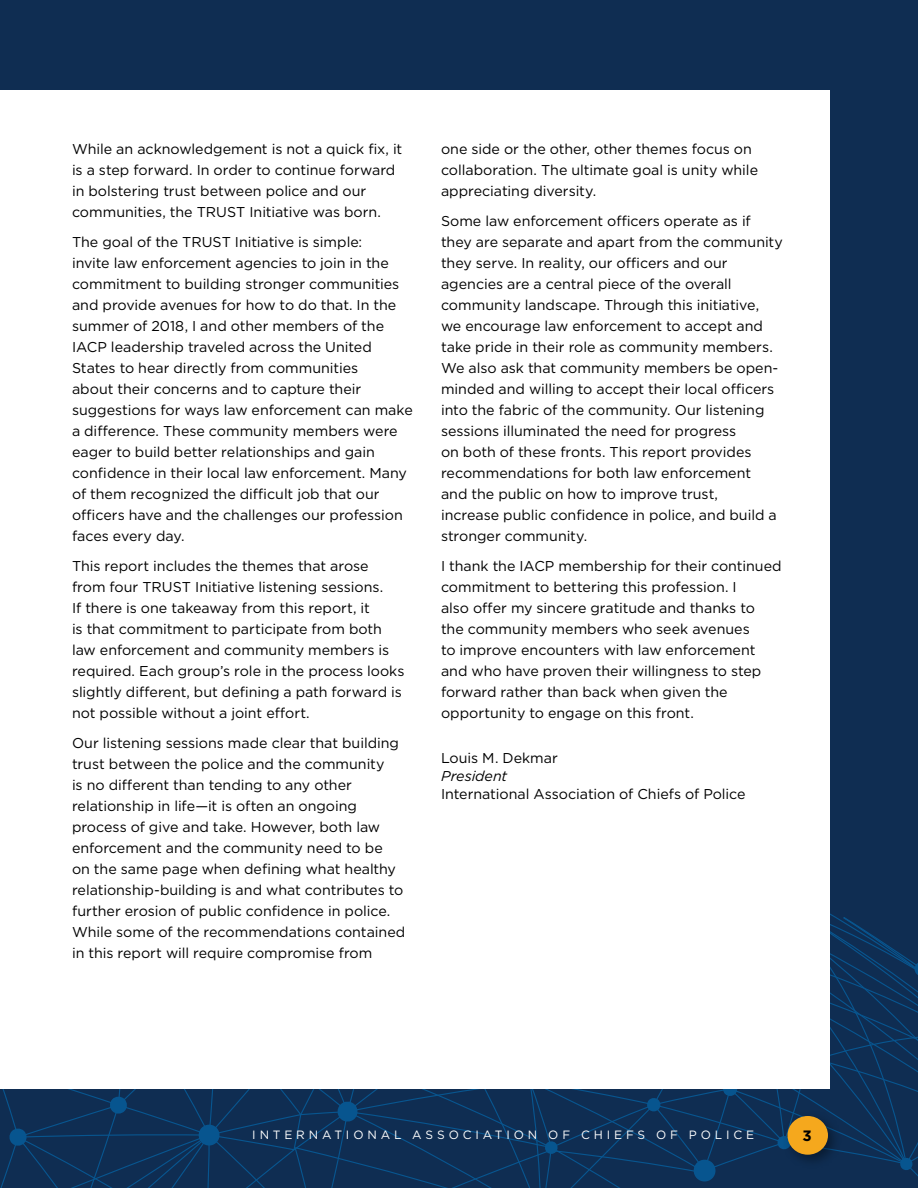
<style>
.page{position:relative;width:918px;height:1188px;background:#0f2d52}
.page>*{position:absolute;margin:0;border:0;box-sizing:border-box;transform-origin:0 0}
.t1{font:700 15px "Gotham";color:#000}
.t2{font:14.25px/21px "Gotham";color:#000}
.t3{font:italic 14.25px "Gotham";letter-spacing:-.005em;color:#000}
.t4{font:12px "Gotham";letter-spacing:.32em;color:#fff}
</style>
<div class="page">
<svg style="left:0;top:913px;width:918px;height:275px"></svg>
<div style="left:782px;top:1110px;width:61px;height:59px;background:#000;opacity:.4"></div>
<div style="left:788px;top:1116px;width:40px;height:39px;background:#f5a81d;border-radius:50%"></div>
<div style="left:0;top:90px;width:830px;height:999px;background:#fff"></div>
<p class="t2" style="left:72px;top:138px;width:332px">While an acknowledgement is not a quick fix, it is a step forward. In order to continue forward in bolstering trust between police and our communities, the TRUST Initiative was born.</p>
<p class="t2" style="left:72px;top:231px;width:342px">The goal of the TRUST Initiative is simple:<br>invite law enforcement agencies to join in the commitment to building stronger communities and provide avenues for how to do that. In the summer of 2018, I and other members of the IACP leadership traveled across the United States to hear directly from communities<br>about their concerns and to capture their suggestions for ways law enforcement can make a difference. These community members were eager to build better relationships and gain confidence in their local law enforcement. Many of them recognized the difficult job that our officers have and the challenges our profession faces every day.</p>
<p class="t2" style="left:72px;top:555px;width:334px">This report includes the themes that arose from four TRUST Initiative listening sessions.<br>If there is one takeaway from this report, it<br>is that commitment to participate from both law enforcement and community members is required. Each group’s role in the process looks slightly different, but defining a path forward is not possible without a joint effort.</p>
<p class="t2" style="left:72px;top:732px;width:335px">Our listening sessions made clear that building trust between the police and the community<br>is no different than tending to any other relationship in life—it is often an ongoing process of give and take. However, both law enforcement and the community need to be<br>on the same page when defining what healthy relationship-building is and what contributes to further erosion of public confidence in police.<br>While some of the recommendations contained in this report will require compromise from</p>
<p class="t2" style="left:441px;top:138px;width:319px">one side or the other, other themes focus on collaboration. The ultimate goal is unity while appreciating diversity.</p>
<p class="t2" style="left:441px;top:210px;width:343px">Some law enforcement officers operate as if they are separate and apart from the community they serve. In reality, our officers and our agencies are a central piece of the overall community landscape. Through this initiative, we encourage law enforcement to accept and take pride in their role as community members.<br>We also ask that community members be open&shy;minded and willing to accept their local officers into the fabric of the community. Our listening sessions illuminated the need for progress<br>on both of these fronts. This report provides recommendations for both law enforcement<br>and the public on how to improve trust,<br>increase public confidence in police, and build a stronger community.</p>
<p class="t2" style="left:441px;top:555px;width:342px">I thank the IACP membership for their continued commitment to bettering this profession. I<br>also offer my sincere gratitude and thanks to<br>the community members who seek avenues<br>to improve encounters with law enforcement and who have proven their willingness to step forward rather than back when given the opportunity to engage on this front.</p>
<p class="t2" style="left:441px;top:747px;width:118px">Louis M. Dekmar</p>
<p class="t3" style="left:441px;top:767px;width:68px">President</p>
<p class="t2" style="left:441px;top:783px;width:306px">International Association of Chiefs of Police</p>
<p class="t4" style="left:252px;top:1127px;width:503px">INTERNATIONAL ASSOCIATION OF CHIEFS OF POLICE</p>
<p class="t1" style="left:802px;top:1125px;width:11px">3</p>
</div>
